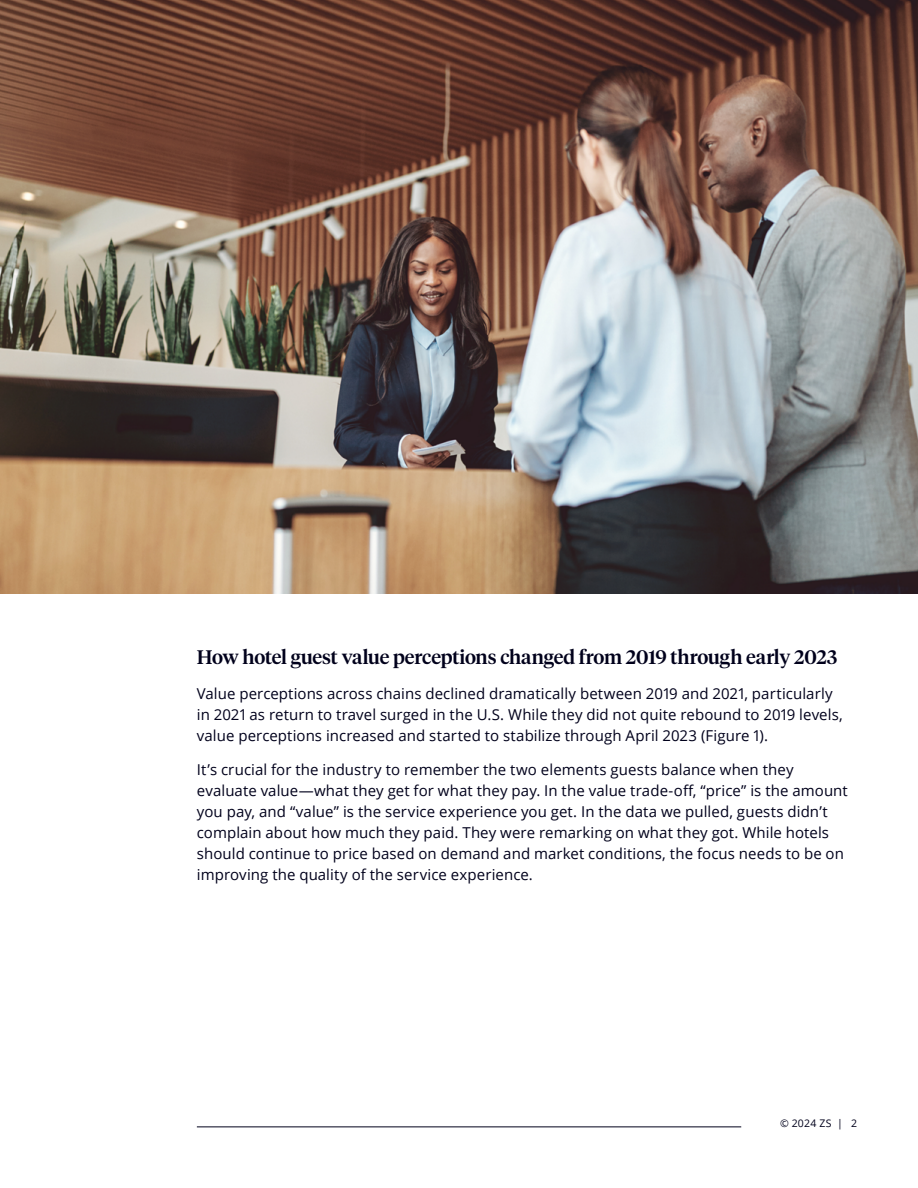
<style>
.page{position:relative;width:918px;height:1188px;background:#fff}
.page>*{position:absolute;margin:0;border:0;box-sizing:border-box;transform-origin:0 0}
.t1{font:500 19.5px "Tiempos Headline";letter-spacing:-.01em;color:#00001b}
.t2{font:15px/21px "Open Sans";letter-spacing:.005em;color:#00001b}
.t3{font:10.5px "Open Sans";letter-spacing:.025em;color:#00001b}
</style>
<div class="page">
<hr style="left:197px;top:1126px;width:544px;height:1px;background:#00001b">
<img style="left:0;top:0;width:918px;height:594px">
<h1 class="t1" style="left:197px;top:644px;width:642px">How hotel guest value perceptions changed from 2019 through early 2023</h1>
<p class="t2" style="left:197px;top:683px;width:647px">Value perceptions across chains declined dramatically between 2019 and 2021, particularly in 2021 as return to travel surged in the U.S. While they did not quite rebound to 2019 levels, value perceptions increased and started to stabilize through April 2023 (Figure 1).</p>
<p class="t2" style="left:197px;top:759px;width:653px">It’s crucial for the industry to remember the two elements guests balance when they evaluate value—what they get for what they pay. In the value trade-off, “price” is the amount you pay, and “value” is the service experience you get. In the data we pulled, guests didn’t complain about how much they paid. They were remarking on what they got. While hotels should continue to price based on demand and market conditions, the focus needs to be on improving the quality of the service experience.</p>
<p class="t3" style="left:780px;top:1116px;width:79px">© 2024 ZS | 2</p>
</div>
